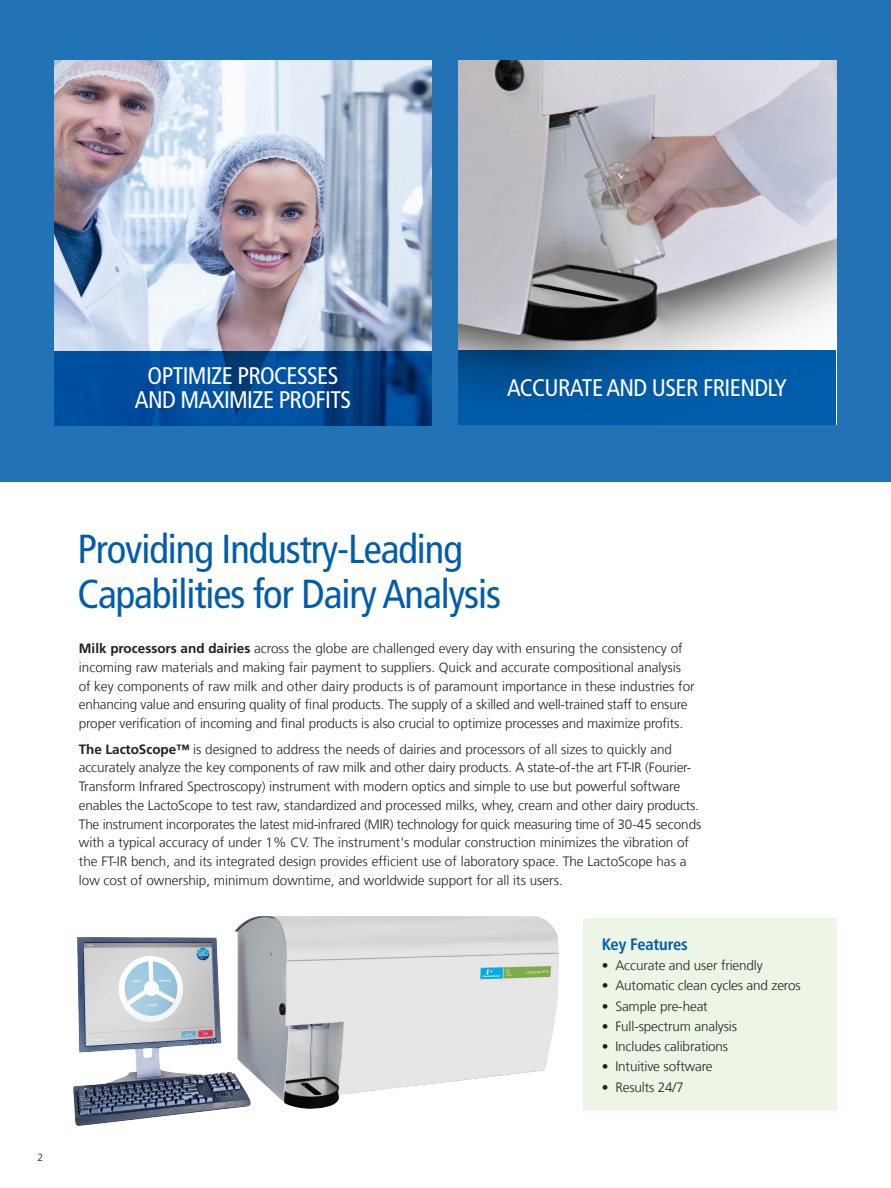
<style>
.page{position:relative;width:891px;height:1188px;background:#fff}
.page>*{position:absolute;margin:0;border:0;box-sizing:border-box;transform-origin:0 0}
.t1{font:condensed 40.5px/45px "Frutiger LT Com";letter-spacing:-.025em;color:#015dab}
.t2{font:condensed 24px/24px "Frutiger LT Com";letter-spacing:-.025em;color:#fff;text-align:center}
.t3{font:700 condensed 16.5px "Frutiger LT Com";letter-spacing:-.01em;color:#015dab}
.t4{font:300 13.5px/18.8px "Frutiger LT Com";letter-spacing:-.005em;color:#231f20}
.t5{font:300 10.5px "Frutiger LT Com";color:#231f20}
.s1{font-family:"Frutiger LT Std";font-weight:700}
</style>
<div class="page">
<div style="left:0;top:0;width:891px;height:482px;background:#2272b6"></div>
<img style="left:73px;top:916px;width:485px;height:210px">
<div style="left:583px;top:918px;width:254px;height:193px;background:#edf5e6"></div>
<img style="left:459px;top:61px;width:377px;height:290px">
<img style="left:54px;top:61px;width:378px;height:290px">
<svg style="left:458px;top:351px;width:378px;height:74px;background:#0057a1"></svg>
<svg style="left:54px;top:351px;width:378px;height:74px;background:#004892"></svg>
<p class="t2" style="left:135px;top:364px;width:218px">OPTIMIZE PROCESSES<br>AND MAXIMIZE PROFITS</p>
<p class="t2" style="left:507px;top:376px;width:281px">ACCURATE AND USER FRIENDLY</p>
<p class="t5" style="left:38px;top:1151px;width:7px">2</p>
<p class="t1" style="left:77px;top:526px;width:425px">Providing Industry-Leading<br>Capabilities for Dairy Analysis</p>
<p class="t4" style="left:79px;top:639px;width:617px"><span class="s1">Milk processors and dairies</span> across the globe are challenged every day with ensuring the consistency of incoming raw materials and making fair payment to suppliers. Quick and accurate compositional analysis of key components of raw milk and other dairy products is of paramount importance in these industries for enhancing value and ensuring quality of final products. The supply of a skilled and well-trained staff to ensure proper verification of incoming and final products is also crucial to optimize processes and maximize profits.</p>
<p class="t4" style="left:79px;top:740px;width:624px"><span class="s1">The LactoScope™</span> is designed to address the needs of dairies and processors of all sizes to quickly and accurately analyze the key components of raw milk and other dairy products. A state-of-the art FT-IR (Fourier-Transform Infrared Spectroscopy) instrument with modern optics and simple to use but powerful software enables the LactoScope to test raw, standardized and processed milks, whey, cream and other dairy products.<br>The instrument incorporates the latest mid-infrared (MIR) technology for quick measuring time of 30-45 seconds with a typical accuracy of under 1% CV. The instrument's modular construction minimizes the vibration of the FT-IR bench, and its integrated design provides efficient use of laboratory space. The LactoScope has a low cost of ownership, minimum downtime, and worldwide support for all its users.</p>
<p class="t3" style="left:602px;top:934px;width:88px">Key Features</p>
<p class="t4" style="left:602px;top:956px;width:162px">• Accurate and user friendly</p>
<p class="t4" style="left:602px;top:976px;width:200px">• Automatic clean cycles and zeros</p>
<p class="t4" style="left:602px;top:997px;width:107px">• Sample pre-heat</p>
<p class="t4" style="left:602px;top:1017px;width:137px">• Full-spectrum analysis</p>
<p class="t4" style="left:602px;top:1037px;width:128px">• Includes calibrations</p>
<p class="t4" style="left:602px;top:1057px;width:112px">• Intuitive software</p>
<p class="t4" style="left:602px;top:1078px;width:83px">• Results 24/7</p>
</div>
